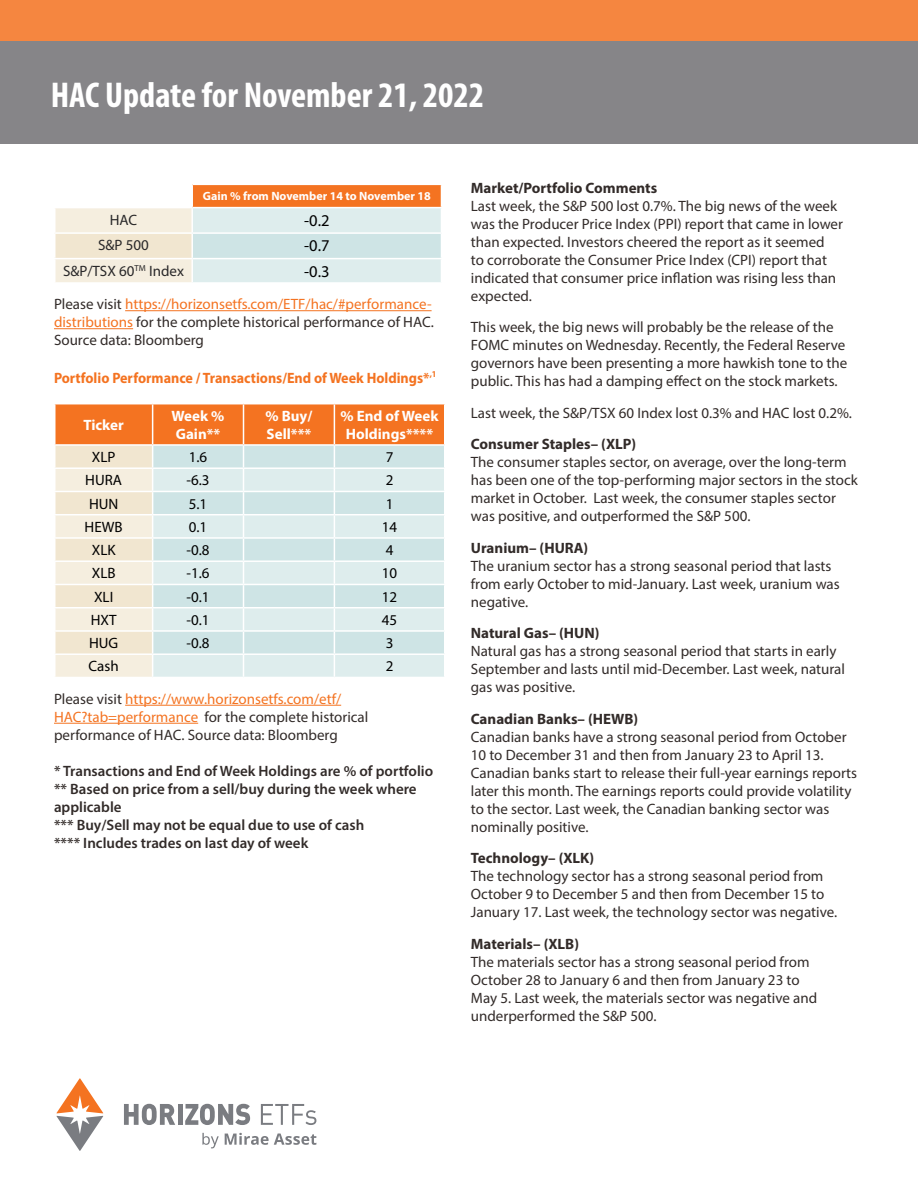
<style>
.page{position:relative;width:918px;height:1188px;background:#fff}
.page>*{position:absolute;margin:0;border:0;box-sizing:border-box;transform-origin:0 0}
.t1{font:700 condensed 36px "Myriad Pro";color:#fff}
.t2{font:16.5px "Myriad Pro";color:#000}
.t3{font:15px/18px "Myriad Pro";color:#322b29}
.t4{font:600 15px/18px "Myriad Pro";color:#322b29}
.t5{font:700 15px "Myriad Pro";color:#322b29}
.t6{font:15px "Myriad Pro";color:#000}
.t7{font:700 15px "Myriad Pro";color:#f47321;scale:.94 1}
.t8{font:700 15px/18px "Myriad Pro";color:#fff}
.t9{font:15px "Myriad Pro";color:#292829}
.t10{font:700 12px "Myriad Pro";color:#fff}
.s1{color:#f47321}
</style>
<div class="page">
<div style="left:0;top:41px;width:918px;height:103px;background:#868588"></div>
<div style="left:0;top:0;width:918px;height:41px;background:#f58640"></div>
<hr style="left:125px;top:310px;width:307px;height:1px;background:#f47321">
<hr style="left:54px;top:328px;width:79px;height:1px;background:#f47321">
<hr style="left:125px;top:705px;width:216px;height:1px;background:#f47321">
<hr style="left:54px;top:723px;width:144px;height:1px;background:#f47321">
<svg style="left:55px;top:185px;width:387px;height:97px;background:#e8dccc"></svg>
<svg style="left:55px;top:404px;width:390px;height:273px;background:#e3dacb"></svg>
<hr style="left:444px;top:655px;width:2px;height:22px;background:#fff">
<svg style="left:202px;top:1133px;width:17px;height:15px"></svg>
<svg style="left:225px;top:1133px;width:91px;height:12px"></svg>
<svg style="left:56px;top:1078px;width:48px;height:73px"></svg>
<svg style="left:124px;top:1104px;width:51px;height:21px"></svg>
<hr style="left:178px;top:1104px;width:4px;height:21px;background:#7a7c81">
<svg style="left:185px;top:1104px;width:65px;height:21px"></svg>
<svg style="left:261px;top:1104px;width:55px;height:21px"></svg>
<h1 class="t1" style="left:51px;top:82px;width:435px">HAC Update for November 21, 2022</h1>
<p class="t10" style="left:203px;top:192px;width:230px">Gain % from November 14 to November 18</p>
<p class="t9" style="left:110px;top:214px;width:29px">HAC</p>
<p class="t2" style="left:304px;top:214px;width:27px">-0.2</p>
<p class="t9" style="left:98px;top:240px;width:52px">S&amp;P 500</p>
<p class="t2" style="left:304px;top:240px;width:27px">-0.7</p>
<p class="t9" style="left:63px;top:265px;width:122px">S&amp;P/TSX 60<sup>TM</sup> Index</p>
<p class="t2" style="left:304px;top:265px;width:27px">-0.3</p>
<p class="t3" style="left:54px;top:296px;width:381px">Please visit <span class="s1">https://horizonsetfs.com/ETF/hac/#performance&shy;distributions</span> for the complete historical performance of HAC.<br>Source data: Bloomberg</p>
<p class="t7" style="left:54px;top:373px;width:409px">Portfolio Performance / Transactions/End of Week Holdings*<sup>,1</sup></p>
<p class="t8" style="left:84px;top:417px;width:42px">Ticker</p>
<p class="t8" style="left:172px;top:408px;width:54px">Week %<br>Gain**</p>
<p class="t8" style="left:266px;top:408px;width:48px">% Buy/<br>Sell***</p>
<p class="t8" style="left:341px;top:408px;width:99px;text-align:center">% End of Week<br>Holdings****</p>
<p class="t6" style="left:92px;top:451px;width:25px">XLP</p>
<p class="t6" style="left:189px;top:451px;width:20px">1.6</p>
<p class="t6" style="left:386px;top:451px;width:9px">7</p>
<p class="t6" style="left:85px;top:475px;width:38px">HURA</p>
<p class="t6" style="left:187px;top:475px;width:25px">-6.3</p>
<p class="t6" style="left:386px;top:475px;width:9px">2</p>
<p class="t6" style="left:89px;top:498px;width:31px">HUN</p>
<p class="t6" style="left:189px;top:498px;width:20px">5.1</p>
<p class="t6" style="left:386px;top:498px;width:9px">1</p>
<p class="t6" style="left:85px;top:521px;width:40px">HEWB</p>
<p class="t6" style="left:189px;top:521px;width:20px">0.1</p>
<p class="t6" style="left:382px;top:521px;width:17px">14</p>
<p class="t6" style="left:92px;top:544px;width:25px">XLK</p>
<p class="t6" style="left:187px;top:544px;width:25px">-0.8</p>
<p class="t6" style="left:386px;top:544px;width:9px">4</p>
<p class="t6" style="left:92px;top:568px;width:25px">XLB</p>
<p class="t6" style="left:187px;top:568px;width:25px">-1.6</p>
<p class="t6" style="left:382px;top:568px;width:17px">10</p>
<p class="t6" style="left:94px;top:591px;width:21px">XLI</p>
<p class="t6" style="left:187px;top:591px;width:25px">-0.1</p>
<p class="t6" style="left:382px;top:591px;width:17px">12</p>
<p class="t6" style="left:91px;top:614px;width:27px">HXT</p>
<p class="t6" style="left:187px;top:614px;width:25px">-0.1</p>
<p class="t6" style="left:382px;top:614px;width:17px">45</p>
<p class="t6" style="left:89px;top:637px;width:31px">HUG</p>
<p class="t6" style="left:187px;top:637px;width:25px">-0.8</p>
<p class="t6" style="left:386px;top:637px;width:9px">3</p>
<p class="t6" style="left:89px;top:661px;width:32px">Cash</p>
<p class="t6" style="left:386px;top:661px;width:9px">2</p>
<p class="t3" style="left:54px;top:691px;width:316px">Please visit <span class="s1">https://www.horizonsetfs.com/etf/<br>HAC?tab=performance</span> for the complete historical performance of HAC. Source data: Bloomberg</p>
<p class="t4" style="left:54px;top:763px;width:381px">* Transactions and End of Week Holdings are % of portfolio ** Based on price from a sell/buy during the week where applicable<br>*** Buy/Sell may not be equal due to use of cash<br>**** Includes trades on last day of week</p>
<p class="t5" style="left:471px;top:182px;width:188px">Market/Portfolio Comments</p>
<p class="t3" style="left:471px;top:198px;width:374px">Last week, the S&amp;P 500 lost 0.7%. The big news of the week was the Producer Price Index (PPI) report that came in lower than expected. Investors cheered the report as it seemed<br>to corroborate the Consumer Price Index (CPI) report that indicated that consumer price inflation was rising less than expected.</p>
<p class="t3" style="left:471px;top:319px;width:378px">This week, the big news will probably be the release of the FOMC minutes on Wednesday. Recently, the Federal Reserve governors have been presenting a more hawkish tone to the public. This has had a damping effect on the stock markets.</p>
<p class="t3" style="left:471px;top:405px;width:383px">Last week, the S&amp;P/TSX 60 Index lost 0.3% and HAC lost 0.2%.</p>
<p class="t5" style="left:471px;top:438px;width:167px">Consumer Staples– (XLP)</p>
<p class="t3" style="left:471px;top:454px;width:388px">The consumer staples sector, on average, over the long-term has been one of the top-performing major sectors in the stock market in October. Last week, the consumer staples sector was positive, and outperformed the S&amp;P 500.</p>
<p class="t5" style="left:471px;top:542px;width:119px">Uranium– (HURA)</p>
<p class="t3" style="left:471px;top:558px;width:370px">The uranium sector has a strong seasonal period that lasts from early October to mid-January. Last week, uranium was negative.</p>
<p class="t5" style="left:471px;top:627px;width:130px">Natural Gas– (HUN)</p>
<p class="t3" style="left:471px;top:643px;width:376px">Natural gas has a strong seasonal period that starts in early<br>September and lasts until mid-December. Last week, natural gas was positive.</p>
<p class="t5" style="left:471px;top:713px;width:169px">Canadian Banks– (HEWB)</p>
<p class="t3" style="left:471px;top:729px;width:388px">Canadian banks have a strong seasonal period from October 10 to December 31 and then from January 23 to April 13.<br>Canadian banks start to release their full-year earnings reports later this month. The earnings reports could provide volatility to the sector. Last week, the Canadian banking sector was nominally positive.</p>
<p class="t5" style="left:471px;top:852px;width:125px">Technology– (XLK)</p>
<p class="t3" style="left:471px;top:868px;width:368px">The technology sector has a strong seasonal period from<br>October 9 to December 5 and then from December 15 to<br>January 17. Last week, the technology sector was negative.</p>
<p class="t5" style="left:471px;top:938px;width:110px">Materials– (XLB)</p>
<p class="t3" style="left:471px;top:954px;width:348px">The materials sector has a strong seasonal period from October 28 to January 6 and then from January 23 to May 5. Last week, the materials sector was negative and underperformed the S&amp;P 500.</p>
</div>
